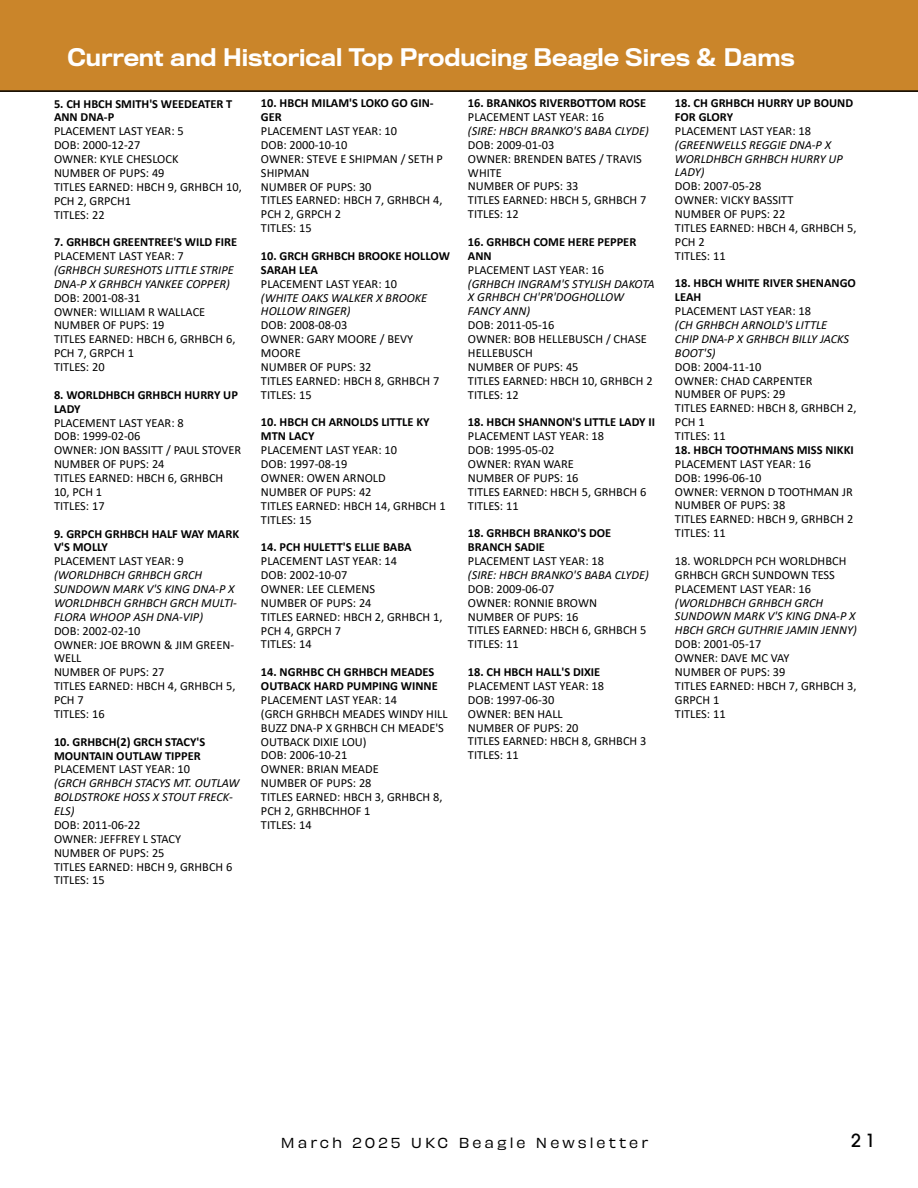
<style>
.page{position:relative;width:918px;height:1188px;background:#fff}
.page>*{position:absolute;margin:0;border:0;box-sizing:border-box;transform-origin:0 0}
.t1{font:500 22.5px "Titling Gothic FB";color:#fff}
.t2{font:500 18px "ITC Avant Garde Pro";color:#000}
.t3{font:13.5px "Obviously";letter-spacing:.225em;color:#000}
.t4{font:12.3px/13.8px "Calibri";color:#000}
.t5{font:700 12.3px/13.8px "Calibri";color:#000}
.t6{font:italic 12.3px/13.8px "Calibri";color:#000}
</style>
<div class="page">
<div style="left:0;top:0;width:918px;height:92px;background:#ca852a"></div>
<h1 class="t1" style="left:68px;top:44px;width:729px">Current and Historical Top Producing Beagle Sires &amp; Dams</h1>
<p class="t5" style="left:54px;top:96px;width:180px">5. CH HBCH SMITH'S WEEDEATER T<br>ANN DNA-P</p>
<p class="t4" style="left:54px;top:124px;width:189px">PLACEMENT LAST YEAR: 5<br>DOB: 2000-12-27<br>OWNER: KYLE CHESLOCK<br>NUMBER OF PUPS: 49<br>TITLES EARNED: HBCH 9, GRHBCH 10,<br>PCH 2, GRPCH1<br>TITLES: 22</p>
<p class="t5" style="left:54px;top:235px;width:185px">7. GRHBCH GREENTREE'S WILD FIRE</p>
<p class="t4" style="left:54px;top:249px;width:131px">PLACEMENT LAST YEAR: 7</p>
<p class="t6" style="left:54px;top:262px;width:181px">(GRHBCH SURESHOTS LITTLE STRIPE<br>DNA-P X GRHBCH YANKEE COPPER)</p>
<p class="t4" style="left:54px;top:290px;width:183px">DOB: 2001-08-31<br>OWNER: WILLIAM R WALLACE<br>NUMBER OF PUPS: 19<br>TITLES EARNED: HBCH 6, GRHBCH 6,<br>PCH 7, GRPCH 1<br>TITLES: 20</p>
<p class="t5" style="left:54px;top:388px;width:185px">8. WORLDHBCH GRHBCH HURRY UP<br>LADY</p>
<p class="t4" style="left:54px;top:415px;width:189px">PLACEMENT LAST YEAR: 8<br>DOB: 1999-02-06<br>OWNER: JON BASSITT / PAUL STOVER<br>NUMBER OF PUPS: 24<br>TITLES EARNED: HBCH 6, GRHBCH<br>10, PCH 1<br>TITLES: 17</p>
<p class="t5" style="left:54px;top:526px;width:187px">9. GRPCH GRHBCH HALF WAY MARK<br>V'S MOLLY</p>
<p class="t4" style="left:54px;top:554px;width:131px">PLACEMENT LAST YEAR: 9</p>
<p class="t6" style="left:54px;top:568px;width:184px">(WORLDHBCH GRHBCH GRCH<br>SUNDOWN MARK V'S KING DNA-P X<br>WORLDHBCH GRHBCH GRCH MULTI-<br>FLORA WHOOP ASH DNA-VIP)</p>
<p class="t4" style="left:54px;top:623px;width:183px">DOB: 2002-02-10<br>OWNER: JOE BROWN &amp; JIM GREEN-<br>WELL<br>NUMBER OF PUPS: 27<br>TITLES EARNED: HBCH 4, GRHBCH 5,<br>PCH 7<br>TITLES: 16</p>
<p class="t5" style="left:54px;top:735px;width:153px">10. GRHBCH(2) GRCH STACY'S<br>MOUNTAIN OUTLAW TIPPER</p>
<p class="t4" style="left:54px;top:762px;width:138px">PLACEMENT LAST YEAR: 10</p>
<p class="t6" style="left:54px;top:776px;width:187px">(GRCH GRHBCH STACYS MT. OUTLAW<br>BOLDSTROKE HOSS X STOUT FRECK-<br>ELS)</p>
<p class="t4" style="left:54px;top:818px;width:180px">DOB: 2011-06-22<br>OWNER: JEFFREY L STACY<br>NUMBER OF PUPS: 25<br>TITLES EARNED: HBCH 9, GRHBCH 6<br>TITLES: 15</p>
<p class="t5" style="left:261px;top:96px;width:174px">10. HBCH MILAM'S LOKO GO GIN-<br>GER</p>
<p class="t4" style="left:261px;top:124px;width:183px">PLACEMENT LAST YEAR: 10<br>DOB: 2000-10-10<br>OWNER: STEVE E SHIPMAN / SETH P<br>SHIPMAN<br>NUMBER OF PUPS: 30<br>TITLES EARNED: HBCH 7, GRHBCH 4,<br>PCH 2, GRPCH 2<br>TITLES: 15</p>
<p class="t5" style="left:261px;top:249px;width:190px">10. GRCH GRHBCH BROOKE HOLLOW<br>SARAH LEA</p>
<p class="t4" style="left:261px;top:276px;width:138px">PLACEMENT LAST YEAR: 10</p>
<p class="t6" style="left:261px;top:290px;width:168px">(WHITE OAKS WALKER X BROOKE<br>HOLLOW RINGER)</p>
<p class="t4" style="left:261px;top:318px;width:180px">DOB: 2008-08-03<br>OWNER: GARY MOORE / BEVY<br>MOORE<br>NUMBER OF PUPS: 32<br>TITLES EARNED: HBCH 8, GRHBCH 7<br>TITLES: 15</p>
<p class="t5" style="left:261px;top:415px;width:170px">10. HBCH CH ARNOLDS LITTLE KY<br>MTN LACY</p>
<p class="t4" style="left:261px;top:443px;width:186px">PLACEMENT LAST YEAR: 10<br>DOB: 1997-08-19<br>OWNER: OWEN ARNOLD<br>NUMBER OF PUPS: 42<br>TITLES EARNED: HBCH 14, GRHBCH 1<br>TITLES: 15</p>
<p class="t5" style="left:261px;top:540px;width:152px">14. PCH HULETT'S ELLIE BABA</p>
<p class="t4" style="left:261px;top:554px;width:183px">PLACEMENT LAST YEAR: 14<br>DOB: 2002-10-07<br>OWNER: LEE CLEMENS<br>NUMBER OF PUPS: 24<br>TITLES EARNED: HBCH 2, GRHBCH 1,<br>PCH 4, GRPCH 7<br>TITLES: 14</p>
<p class="t5" style="left:261px;top:665px;width:178px">14. NGRHBC CH GRHBCH MEADES<br>OUTBACK HARD PUMPING WINNE</p>
<p class="t4" style="left:261px;top:693px;width:188px">PLACEMENT LAST YEAR: 14<br>(GRCH GRHBCH MEADES WINDY HILL<br>BUZZ DNA-P X GRHBCH CH MEADE'S<br>OUTBACK DIXIE LOU)<br>DOB: 2006-10-21<br>OWNER: BRIAN MEADE<br>NUMBER OF PUPS: 28<br>TITLES EARNED: HBCH 3, GRHBCH 8,<br>PCH 2, GRHBCHHOF 1<br>TITLES: 14</p>
<p class="t5" style="left:675px;top:96px;width:180px">18. CH GRHBCH HURRY UP BOUND<br>FOR GLORY</p>
<p class="t4" style="left:675px;top:124px;width:138px">PLACEMENT LAST YEAR: 18</p>
<p class="t6" style="left:675px;top:137px;width:169px">(GREENWELLS REGGIE DNA-P X<br>WORLDHBCH GRHBCH HURRY UP<br>LADY)</p>
<p class="t4" style="left:675px;top:179px;width:183px">DOB: 2007-05-28<br>OWNER: VICKY BASSITT<br>NUMBER OF PUPS: 22<br>TITLES EARNED: HBCH 4, GRHBCH 5,<br>PCH 2<br>TITLES: 11</p>
<p class="t5" style="left:675px;top:276px;width:182px">18. HBCH WHITE RIVER SHENANGO<br>LEAH</p>
<p class="t4" style="left:675px;top:304px;width:138px">PLACEMENT LAST YEAR: 18</p>
<p class="t6" style="left:675px;top:318px;width:176px">(CH GRHBCH ARNOLD'S LITTLE<br>CHIP DNA-P X GRHBCH BILLY JACKS<br>BOOT'S)</p>
<p class="t4" style="left:675px;top:359px;width:183px">DOB: 2004-11-10<br>OWNER: CHAD CARPENTER<br>NUMBER OF PUPS: 29<br>TITLES EARNED: HBCH 8, GRHBCH 2,<br>PCH 1<br>TITLES: 11</p>
<p class="t5" style="left:675px;top:443px;width:180px">18. HBCH TOOTHMANS MISS NIKKI</p>
<p class="t4" style="left:675px;top:457px;width:180px">PLACEMENT LAST YEAR: 16<br>DOB: 1996-06-10<br>OWNER: VERNON D TOOTHMAN JR<br>NUMBER OF PUPS: 38<br>TITLES EARNED: HBCH 9, GRHBCH 2<br>TITLES: 11</p>
<p class="t4" style="left:675px;top:554px;width:173px">18. WORLDPCH PCH WORLDHBCH<br>GRHBCH GRCH SUNDOWN TESS<br>PLACEMENT LAST YEAR: 16</p>
<p class="t6" style="left:675px;top:595px;width:184px">(WORLDHBCH GRHBCH GRCH<br>SUNDOWN MARK V'S KING DNA-P X<br>HBCH GRCH GUTHRIE JAMIN JENNY)</p>
<p class="t4" style="left:675px;top:637px;width:183px">DOB: 2001-05-17<br>OWNER: DAVE MC VAY<br>NUMBER OF PUPS: 39<br>TITLES EARNED: HBCH 7, GRHBCH 3,<br>GRPCH 1<br>TITLES: 11</p>
<p class="t5" style="left:468px;top:96px;width:180px">16. BRANKOS RIVERBOTTOM ROSE</p>
<p class="t4" style="left:468px;top:110px;width:138px">PLACEMENT LAST YEAR: 16</p>
<p class="t6" style="left:468px;top:123px;width:182px">(SIRE: HBCH BRANKO'S BABA CLYDE)</p>
<p class="t4" style="left:468px;top:138px;width:180px">DOB: 2009-01-03<br>OWNER: BRENDEN BATES / TRAVIS<br>WHITE<br>NUMBER OF PUPS: 33<br>TITLES EARNED: HBCH 5, GRHBCH 7<br>TITLES: 12</p>
<p class="t5" style="left:468px;top:235px;width:170px">16. GRHBCH COME HERE PEPPER<br>ANN</p>
<p class="t4" style="left:468px;top:262px;width:138px">PLACEMENT LAST YEAR: 16</p>
<p class="t6" style="left:468px;top:276px;width:188px">(GRHBCH INGRAM'S STYLISH DAKOTA<br>X GRHBCH CH'PR'DOGHOLLOW<br>FANCY ANN)</p>
<p class="t4" style="left:468px;top:318px;width:186px">DOB: 2011-05-16<br>OWNER: BOB HELLEBUSCH / CHASE<br>HELLEBUSCH<br>NUMBER OF PUPS: 45<br>TITLES EARNED: HBCH 10, GRHBCH 2<br>TITLES: 12</p>
<p class="t5" style="left:468px;top:415px;width:189px">18. HBCH SHANNON'S LITTLE LADY II</p>
<p class="t4" style="left:468px;top:429px;width:180px">PLACEMENT LAST YEAR: 18<br>DOB: 1995-05-02<br>OWNER: RYAN WARE<br>NUMBER OF PUPS: 16<br>TITLES EARNED: HBCH 5, GRHBCH 6<br>TITLES: 11</p>
<p class="t5" style="left:468px;top:526px;width:145px">18. GRHBCH BRANKO'S DOE<br>BRANCH SADIE</p>
<p class="t4" style="left:468px;top:554px;width:138px">PLACEMENT LAST YEAR: 18</p>
<p class="t6" style="left:468px;top:567px;width:182px">(SIRE: HBCH BRANKO'S BABA CLYDE)</p>
<p class="t4" style="left:468px;top:581px;width:180px">DOB: 2009-06-07<br>OWNER: RONNIE BROWN<br>NUMBER OF PUPS: 16<br>TITLES EARNED: HBCH 6, GRHBCH 5<br>TITLES: 11</p>
<p class="t5" style="left:468px;top:665px;width:134px">18. CH HBCH HALL'S DIXIE</p>
<p class="t4" style="left:468px;top:679px;width:180px">PLACEMENT LAST YEAR: 18<br>DOB: 1997-06-30<br>OWNER: BEN HALL<br>NUMBER OF PUPS: 20<br>TITLES EARNED: HBCH 8, GRHBCH 3<br>TITLES: 11</p>
<p class="t3" style="left:281px;top:1133px;width:369px">March 2025 UKC Beagle Newsletter</p>
<h2 class="t2" style="left:851px;top:1129px;width:26px">21</h2>
</div>
